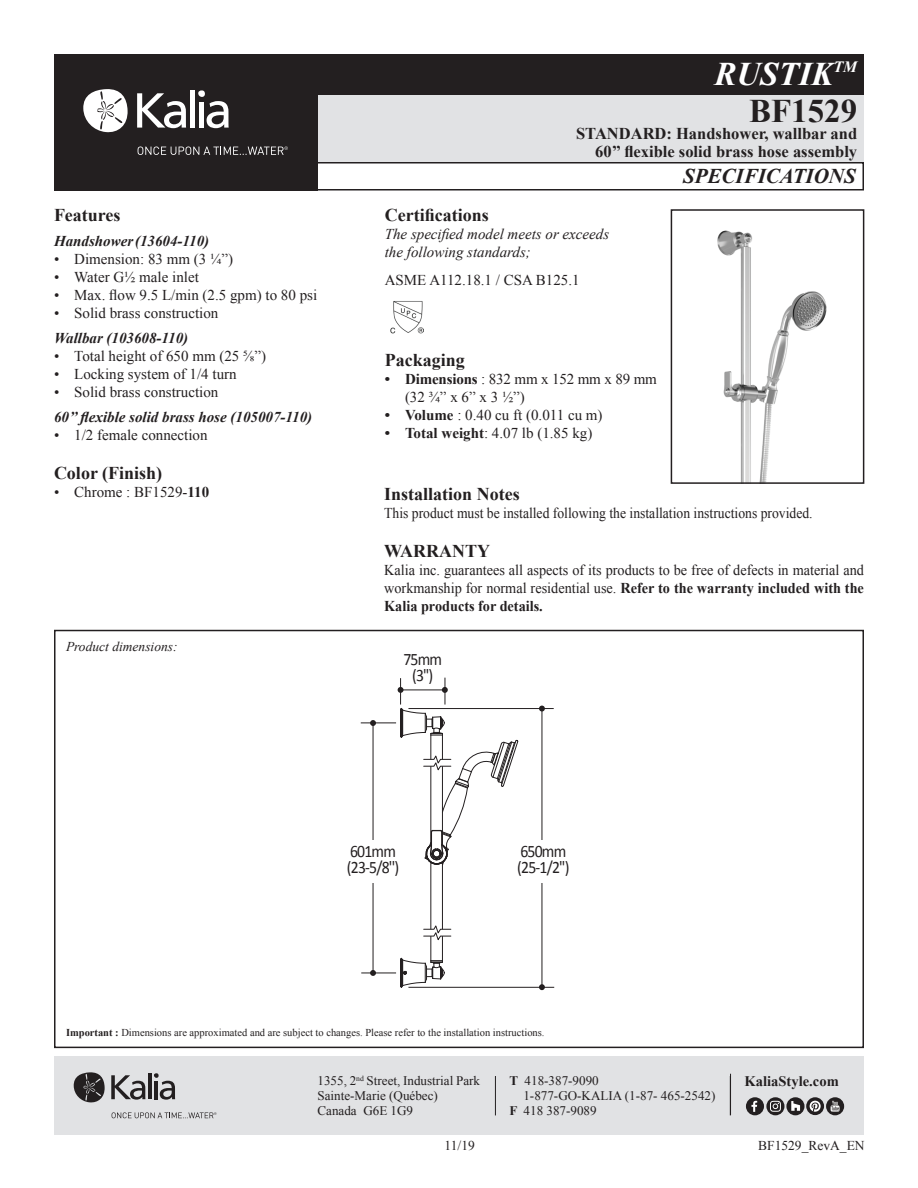
<style>
.page{position:relative;width:918px;height:1188px;background:#fff}
.page>*{position:absolute;margin:0;border:0;box-sizing:border-box;transform-origin:0 0}
.t1{font:italic 700 33px "Times New Roman";color:#fff}
.t2{font:700 33px "Times New Roman";color:#231f20}
.t3{font:italic 700 21px "Times New Roman";color:#231f20}
.t4{font:700 18px "Times New Roman";color:#231f20}
.t5{font:17.55px/16.2px "Calibri";letter-spacing:-.05em;color:#231f20;scale:.9 1}
.t6{font:700 16.5px/17.2px "Times New Roman";color:#231f20;text-align:right}
.t7{font:15px/18px "Times New Roman";color:#231f20}
.t8{font:15px/18px "Times New Roman";color:#231f20;text-align:justify;scale:.95 1}
.t9{font:italic 700 15px "Times New Roman";color:#231f20}
.t10{font:15px "Times New Roman";color:#231f20;scale:.91 1}
.t11{font:italic 15px/18px "Times New Roman";color:#231f20}
.t12{font:700 14.55px "Times New Roman";color:#231f20}
.t13{font:13.5px "Times New Roman";color:#231f20}
.t14{font:italic 13.5px "Times New Roman";color:#231f20}
.t15{font:13.05px/15px "Times New Roman";color:#231f20}
.t16{font:10.5px "Times New Roman";color:#231f20}
.s1{font-weight:700}
</style>
<div class="page">
<div style="left:240px;top:94px;width:624px;height:68px;background:#e1e2e4"></div>
<div style="left:240px;top:162px;width:624px;height:28px;border:2px solid #231f20"></div>
<div style="left:240px;top:54px;width:624px;height:40px;background:#231f20"></div>
<div style="left:54px;top:54px;width:263px;height:136px;background:#231f20"></div>
<svg style="left:83px;top:89px;width:45px;height:44px"></svg>
<div style="left:190px;top:90px;width:5px;height:38px;background:#fff"></div>
<div style="left:199px;top:102px;width:5px;height:26px;background:#fff"></div>
<div style="left:198px;top:90px;width:7px;height:7px;background:#fff;border-radius:50%"></div>
<svg style="left:137px;top:93px;width:49px;height:35px"></svg>
<svg style="left:207px;top:101px;width:22px;height:27px"></svg>
<svg style="left:138px;top:146px;width:150px;height:9px"></svg>
<div style="left:54px;top:1056px;width:810px;height:78px;background:#e1e2e4"></div>
<hr style="left:730px;top:1074px;width:1px;height:41px;background:#231f20">
<svg style="left:74px;top:1072px;width:31px;height:31px"></svg>
<hr style="left:148px;top:1073px;width:4px;height:26px;background:#231f20">
<svg style="left:111px;top:1075px;width:34px;height:25px"></svg>
<svg style="left:154px;top:1073px;width:21px;height:27px"></svg>
<svg style="left:112px;top:1112px;width:105px;height:7px"></svg>
<div style="left:746px;top:1097px;width:18px;height:18px;background:#231f20;border-radius:50%"></div>
<svg style="left:751px;top:1101px;width:6px;height:11px"></svg>
<svg style="left:766px;top:1097px;width:18px;height:18px"></svg>
<svg style="left:770px;top:1101px;width:11px;height:11px"></svg>
<svg style="left:786px;top:1097px;width:19px;height:18px"></svg>
<svg style="left:791px;top:1101px;width:9px;height:10px"></svg>
<div style="left:826px;top:1097px;width:18px;height:18px;background:#231f20;border-radius:50%"></div>
<svg style="left:831px;top:1101px;width:9px;height:11px"></svg>
<svg style="left:806px;top:1097px;width:18px;height:18px"></svg>
<svg style="left:810px;top:1101px;width:11px;height:11px"></svg>
<hr style="left:495px;top:1076px;width:1px;height:39px;background:#231f20">
<hr style="left:542px;top:709px;width:1px;height:278px;background:#231f20">
<svg style="left:539px;top:984px;width:6px;height:6px"></svg>
<svg style="left:539px;top:706px;width:6px;height:6px"></svg>
<div style="left:515px;top:840px;width:56px;height:43px;background:#fff"></div>
<hr style="left:430px;top:862px;width:1px;height:99px;background:#231f20">
<hr style="left:442px;top:862px;width:1px;height:99px;background:#231f20">
<svg style="left:400px;top:957px;width:45px;height:31px"></svg>
<hr style="left:408px;top:987px;width:146px;height:1px;background:#231f20">
<hr style="left:408px;top:708px;width:146px;height:1px;background:#231f20">
<hr style="left:373px;top:723px;width:1px;height:250px;background:#231f20">
<svg style="left:370px;top:720px;width:6px;height:6px"></svg>
<svg style="left:370px;top:970px;width:6px;height:6px"></svg>
<hr style="left:361px;top:723px;width:35px;height:1px;background:#231f20">
<hr style="left:361px;top:973px;width:35px;height:1px;background:#231f20">
<svg style="left:398px;top:678px;width:121px;height:187px"></svg>
<svg style="left:423px;top:924px;width:29px;height:18px"></svg>
<div style="left:345px;top:840px;width:56px;height:43px;background:#fff"></div>
<div style="left:54px;top:630px;width:810px;height:418px;border:2px solid #231f20"></div>
<img style="left:391px;top:301px;width:32px;height:33px">
<img style="left:717px;top:230px;width:110px;height:251px">
<div style="left:671px;top:209px;width:193px;height:275px;border:2px solid #231f20"></div>
<h1 class="t1" style="left:714px;top:51px;width:144px">RUSTIK<sup>TM</sup></h1>
<p class="t4" style="left:54px;top:203px;width:68px">Features</p>
<p class="t9" style="left:54px;top:231px;width:157px">Handshower(13604-110)</p>
<p class="t7" style="left:54px;top:250px;width:180px">• Dimension: 83 mm (3 ¼”)</p>
<p class="t7" style="left:54px;top:268px;width:146px">• Water G½ male inlet</p>
<p class="t7" style="left:54px;top:286px;width:265px">• Max. flow 9.5 L/min (2.5 gpm) to 80 psi</p>
<p class="t7" style="left:54px;top:304px;width:166px">• Solid brass construction</p>
<p class="t9" style="left:54px;top:327px;width:136px">Wallbar (103608-110)</p>
<p class="t7" style="left:54px;top:347px;width:214px">• Total height of 650 mm (25 ⅝”)</p>
<p class="t7" style="left:54px;top:365px;width:184px">• Locking system of 1/4 turn</p>
<p class="t7" style="left:54px;top:383px;width:166px">• Solid brass construction</p>
<p class="t9" style="left:54px;top:406px;width:260px">60’’ flexible solid brass hose (105007-110)</p>
<p class="t7" style="left:54px;top:425px;width:155px">• 1/2 female connection</p>
<p class="t4" style="left:54px;top:461px;width:110px">Color (Finish)</p>
<p class="t7" style="left:54px;top:483px;width:157px">• Chrome : BF1529-<span class="s1">110</span></p>
<p class="t14" style="left:66px;top:637px;width:113px">Product dimensions:</p>
<h1 class="t2" style="left:749px;top:88px;width:110px">BF1529</h1>
<p class="t6" style="left:576px;top:125px;width:283px">STANDARD: Handshower, wallbar and<br>60’’ flexible solid brass hose assembly</p>
<h2 class="t3" style="left:683px;top:162px;width:174px">SPECIFICATIONS</h2>
<p class="t4" style="left:385px;top:203px;width:105px">Certifications</p>
<p class="t11" style="left:385px;top:225px;width:226px">The specified model meets or exceeds the following standards;</p>
<p class="t7" style="left:385px;top:270px;width:196px">ASME A112.18.1 / CSA B125.1</p>
<p class="t4" style="left:385px;top:348px;width:82px">Packaging</p>
<p class="t7" style="left:405px;top:370px;width:253px;text-indent:-20px"><span class="s1">• Dimensions</span> : 832 mm x 152 mm x 89 mm (32 ¾” x 6” x 3 ½”)</p>
<p class="t7" style="left:385px;top:406px;width:219px"><span class="s1">• Volume</span> : 0.40 cu ft (0.011 cu m)</p>
<p class="t7" style="left:385px;top:424px;width:209px"><span class="s1">• Total weight</span>: 4.07 lb (1.85 kg)</p>
<p class="t4" style="left:384px;top:481px;width:137px">Installation Notes</p>
<p class="t10" style="left:384px;top:503px;width:472px">This product must be installed following the installation instructions provided.</p>
<p class="t4" style="left:384px;top:539px;width:107px">WARRANTY</p>
<p class="t8" style="left:384px;top:561px;width:507px">Kalia inc. guarantees all aspects of its products to be free of defects in material and workmanship for normal residential use. <span class="s1">Refer to the warranty included with the Kalia products for details.</span></p>
<p class="t5" style="left:403px;top:651px;width:45px;text-align:center">75mm (3'')</p>
<p class="t5" style="left:347px;top:843px;width:60px">601mm (23-5/8'')</p>
<p class="t5" style="left:517px;top:843px;width:60px">650mm (25-1/2'')</p>
<p class="t16" style="left:66px;top:1026px;width:480px"><span class="s1">Important :</span> Dimensions are approximated and are subject to changes. Please refer to the installation instructions.</p>
<p class="t15" style="left:318px;top:1073px;width:164px">1355, 2<sup>nd</sup> Street, Industrial Park</p>
<p class="t12" style="left:745px;top:1071px;width:96px">KaliaStyle.com</p>
<p class="t15" style="left:318px;top:1088px;width:122px">Sainte-Marie (Québec)<br>Canada G6E 1G9</p>
<p class="t15" style="left:510px;top:1073px;width:91px"><span class="s1">T</span> 418-387-9090</p>
<p class="t15" style="left:523px;top:1088px;width:194px">1-877-GO-KALIA (1-87- 465-2542)</p>
<p class="t15" style="left:510px;top:1103px;width:89px"><span class="s1">F</span> 418 387-9089</p>
<p class="t13" style="left:445px;top:1136px;width:32px">11/19</p>
<p class="t13" style="left:758px;top:1136px;width:108px">BF1529_RevA_EN</p>
</div>
